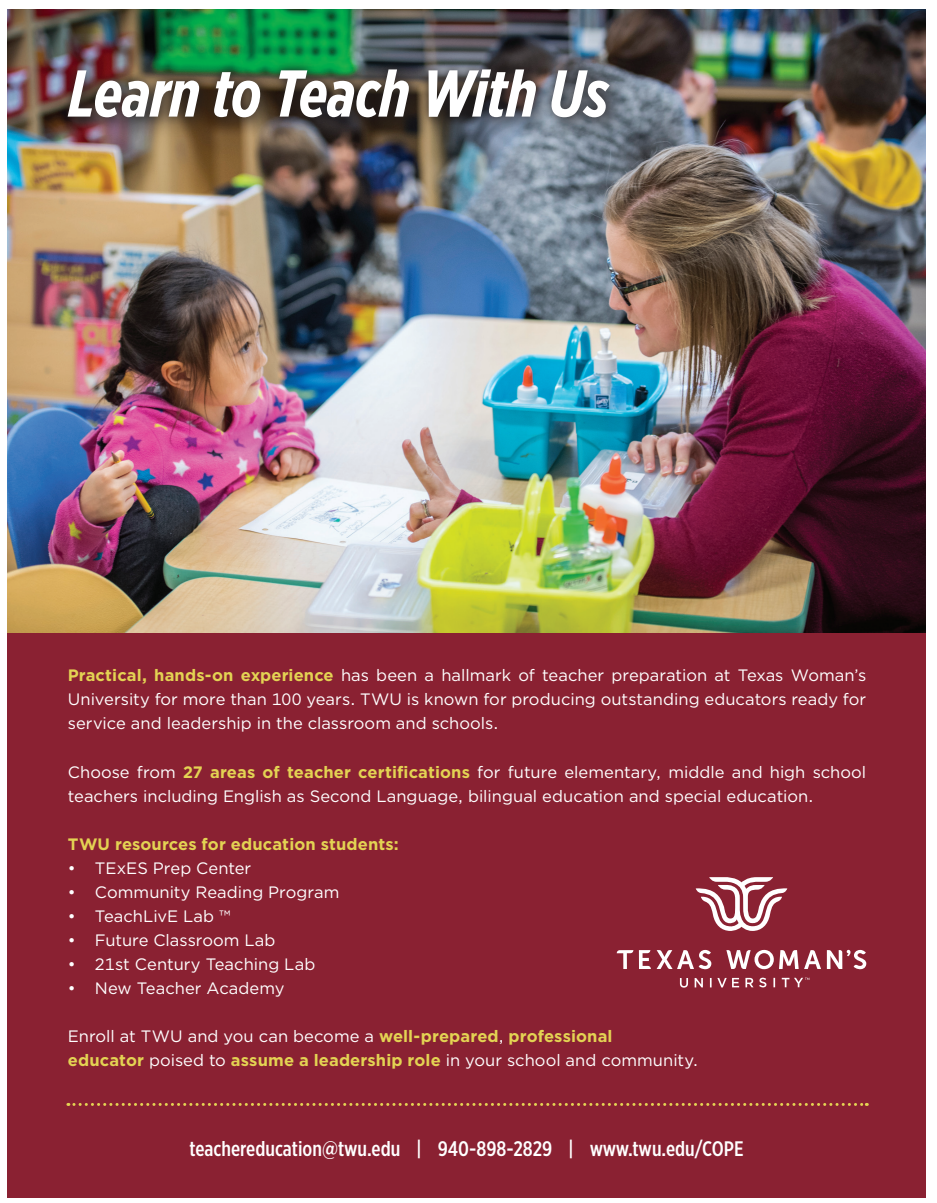
<style>
.page{position:relative;width:937px;height:1203px;background:#fff}
.page>*{position:absolute;margin:0;border:0;box-sizing:border-box;transform-origin:0 0}
.t1{font:italic 700 66px "Gotham X Narrow";letter-spacing:-.01em;color:#fff}
.t2{font:500 21px "Gotham X Narrow";color:#fff}
.t3{font:16.5px/24px "Gotham";color:#fff}
.t4{font:700 16.5px "Gotham";letter-spacing:.005em;color:#e3d353}
.s1{font-weight:700;color:#e3d353}
</style>
<div class="page">
<div style="left:7px;top:603px;width:918px;height:594px;background:#8a2132"></div>
<img style="left:7px;top:10px;width:918px;height:622px">
<div style="left:61px;top:61px;width:569px;height:77px;background:#231f20;opacity:.75"></div>
<div style="left:59px;top:60px;width:559px;height:66px;background:#231f20;opacity:.75"></div>
<svg style="left:726px;top:949px;width:72px;height:20px"></svg>
<svg style="left:617px;top:950px;width:16px;height:18px"></svg>
<svg style="left:639px;top:949px;width:72px;height:20px"></svg>
<svg style="left:804px;top:950px;width:17px;height:18px"></svg>
<svg style="left:827px;top:949px;width:39px;height:20px"></svg>
<svg style="left:680px;top:978px;width:8px;height:9px"></svg>
<svg style="left:694px;top:978px;width:9px;height:9px"></svg>
<svg style="left:717px;top:977px;width:9px;height:10px"></svg>
<svg style="left:732px;top:977px;width:7px;height:10px"></svg>
<svg style="left:745px;top:977px;width:8px;height:10px"></svg>
<svg style="left:759px;top:977px;width:7px;height:10px"></svg>
<svg style="left:773px;top:977px;width:2px;height:10px"></svg>
<svg style="left:695px;top:877px;width:92px;height:54px"></svg>
<svg style="left:781px;top:977px;width:28px;height:10px"></svg>
<svg style="left:68px;top:1103px;width:799px;height:2px"></svg>
<h1 class="t1" style="left:68px;top:53px;width:542px">Learn to Teach With Us</h1>
<p class="t3" style="left:68px;top:663px;width:800px;text-align:justify"><span class="s1">Practical, hands-on experience</span> has been a hallmark of teacher preparation at Texas Woman’s University for more than 100 years. TWU is known for producing outstanding educators ready for service and leadership in the classroom and schools.</p>
<p class="t3" style="left:68px;top:759px;width:800px">Choose from <span class="s1">27 areas of teacher certifications</span> for future elementary, middle and high school teachers including English as Second Language, bilingual education and special education.</p>
<p class="t4" style="left:68px;top:832px;width:332px">TWU resources for education students:</p>
<p class="t3" style="left:68px;top:855px;width:185px">• TExES Prep Center</p>
<p class="t3" style="left:68px;top:879px;width:273px">• Community Reading Program</p>
<p class="t3" style="left:68px;top:903px;width:164px">• TeachLivE Lab ™</p>
<p class="t3" style="left:68px;top:927px;width:209px">• Future Classroom Lab</p>
<p class="t3" style="left:68px;top:951px;width:249px">• 21st Century Teaching Lab</p>
<p class="t3" style="left:68px;top:975px;width:218px">• New Teacher Academy</p>
<p class="t3" style="left:68px;top:1023px;width:632px">Enroll at TWU and you can become a <span class="s1">well-prepared</span>, <span class="s1">professional<br>educator</span> poised to <span class="s1">assume a leadership role</span> in your school and community.</p>
<p class="t2" style="left:189px;top:1135px;width:555px">teachereducation@twu.edu | 940-898-2829 | www.twu.edu/COPE</p>
</div>
